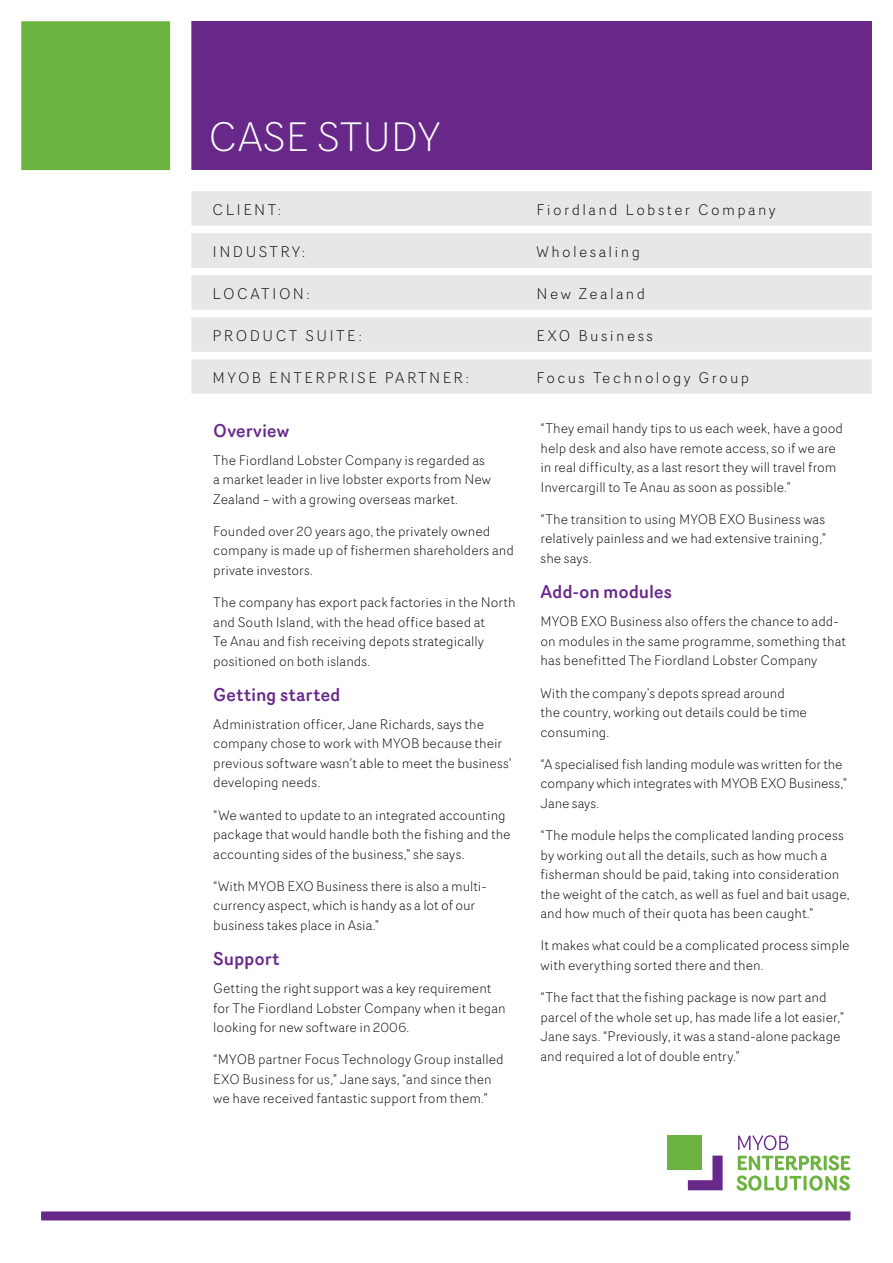
<style>
.page{position:relative;width:893px;height:1263px;background:#fff}
.page>*{position:absolute;margin:0;border:0;box-sizing:border-box;transform-origin:0 0}
.t1{font:300 40.2px "Router";color:#fff}
.t2{font:500 18px "Router";letter-spacing:-.01em;color:#68288a}
.t3{font:300 15px "Router";letter-spacing:.16em;color:#000}
.t4{font:300 13.5px/19.5px "Router";color:#000}
</style>
<div class="page">
<div style="left:41px;top:1211px;width:809px;height:9px;background:#68288a"></div>
<div style="left:21px;top:21px;width:851px;height:149px;background:#68288a"></div>
<div style="left:11px;top:11px;width:170px;height:170px;background:#6cb33f"></div>
<div style="left:0;top:0;width:191px;height:191px;border:21px solid #fff"></div>
<svg style="left:688px;top:1155px;width:35px;height:35px"></svg>
<div style="left:668px;top:1135px;width:34px;height:35px;background:#6cb33f"></div>
<svg style="left:737px;top:1135px;width:113px;height:56px"></svg>
<div style="left:191px;top:191px;width:681px;height:35px;background:#e6e7e8"></div>
<div style="left:191px;top:233px;width:681px;height:35px;background:#e6e7e8"></div>
<div style="left:191px;top:275px;width:681px;height:35px;background:#e6e7e8"></div>
<div style="left:191px;top:317px;width:681px;height:35px;background:#e6e7e8"></div>
<div style="left:191px;top:359px;width:681px;height:35px;background:#e6e7e8"></div>
<h1 class="t1" style="left:208px;top:108px;width:234px">CASE STUDY</h1>
<p class="t3" style="left:213px;top:199px;width:70px">CLIENT:</p>
<p class="t3" style="left:537px;top:199px;width:241px">Fiordland Lobster Company</p>
<p class="t3" style="left:213px;top:241px;width:94px">INDUSTRY:</p>
<p class="t3" style="left:537px;top:241px;width:105px">Wholesaling</p>
<p class="t3" style="left:213px;top:283px;width:98px">LOCATION:</p>
<p class="t3" style="left:537px;top:283px;width:110px">New Zealand</p>
<p class="t3" style="left:213px;top:325px;width:151px">PRODUCT SUITE:</p>
<p class="t3" style="left:537px;top:325px;width:118px">EXO Business</p>
<p class="t3" style="left:213px;top:367px;width:258px">MYOB ENTERPRISE PARTNER:</p>
<p class="t3" style="left:537px;top:367px;width:214px">Focus Technology Group</p>
<h2 class="t2" style="left:213px;top:417px;width:77px">Overview</h2>
<p class="t4" style="left:213px;top:450px;width:279px">The Fiordland Lobster Company is regarded as a market leader in live lobster exports from New<br>Zealand – with a growing overseas market.</p>
<p class="t4" style="left:213px;top:521px;width:302px">Founded over 20 years ago, the privately owned company is made up of fishermen shareholders and private investors.</p>
<p class="t4" style="left:213px;top:592px;width:304px">The company has export pack factories in the North and South Island, with the head office based at<br>Te Anau and fish receiving depots strategically positioned on both islands.</p>
<h2 class="t2" style="left:213px;top:681px;width:129px">Getting started</h2>
<p class="t4" style="left:213px;top:714px;width:300px">Administration officer, Jane Richards, says the company chose to work with MYOB because their previous software wasn’t able to meet the business’ developing needs.</p>
<p class="t4" style="left:213px;top:805px;width:299px">“We wanted to update to an integrated accounting package that would handle both the fishing and the accounting sides of the business,” she says.</p>
<p class="t4" style="left:213px;top:876px;width:275px">“With MYOB EXO Business there is also a multi&shy;currency aspect, which is handy as a lot of our business takes place in Asia.”</p>
<h2 class="t2" style="left:213px;top:945px;width:68px">Support</h2>
<p class="t4" style="left:213px;top:978px;width:294px">Getting the right support was a key requirement for The Fiordland Lobster Company when it began looking for new software in 2006.</p>
<p class="t4" style="left:213px;top:1049px;width:292px">“MYOB partner Focus Technology Group installed<br>EXO Business for us,” Jane says, “and since then we have received fantastic support from them.”</p>
<p class="t4" style="left:540px;top:418px;width:304px">“They email handy tips to us each week, have a good help desk and also have remote access, so if we are in real difficulty, as a last resort they will travel from Invercargill to Te Anau as soon as possible.”</p>
<p class="t4" style="left:540px;top:509px;width:287px;text-align:justify">“The transition to using MYOB EXO Business was relatively painless and we had extensive training,” she says.</p>
<h2 class="t2" style="left:540px;top:578px;width:133px">Add-on modules</h2>
<p class="t4" style="left:540px;top:611px;width:307px">MYOB EXO Business also offers the chance to add&shy;on modules in the same programme, something that has benefitted The Fiordland Lobster Company</p>
<p class="t4" style="left:540px;top:682px;width:268px">With the company’s depots spread around the country, working out details could be time consuming.</p>
<p class="t4" style="left:540px;top:754px;width:308px">“A specialised fish landing module was written for the company which integrates with MYOB EXO Business,”<br>Jane says.</p>
<p class="t4" style="left:540px;top:825px;width:311px">“The module helps the complicated landing process by working out all the details, such as how much a fisherman should be paid, taking into consideration the weight of the catch, as well as fuel and bait usage, and how much of their quota has been caught.”</p>
<p class="t4" style="left:540px;top:935px;width:311px">It makes what could be a complicated process simple with everything sorted there and then.</p>
<p class="t4" style="left:540px;top:987px;width:305px">“The fact that the fishing package is now part and parcel of the whole set up, has made life a lot easier,” Jane says. “Previously, it was a stand-alone package and required a lot of double entry.”</p>
</div>
